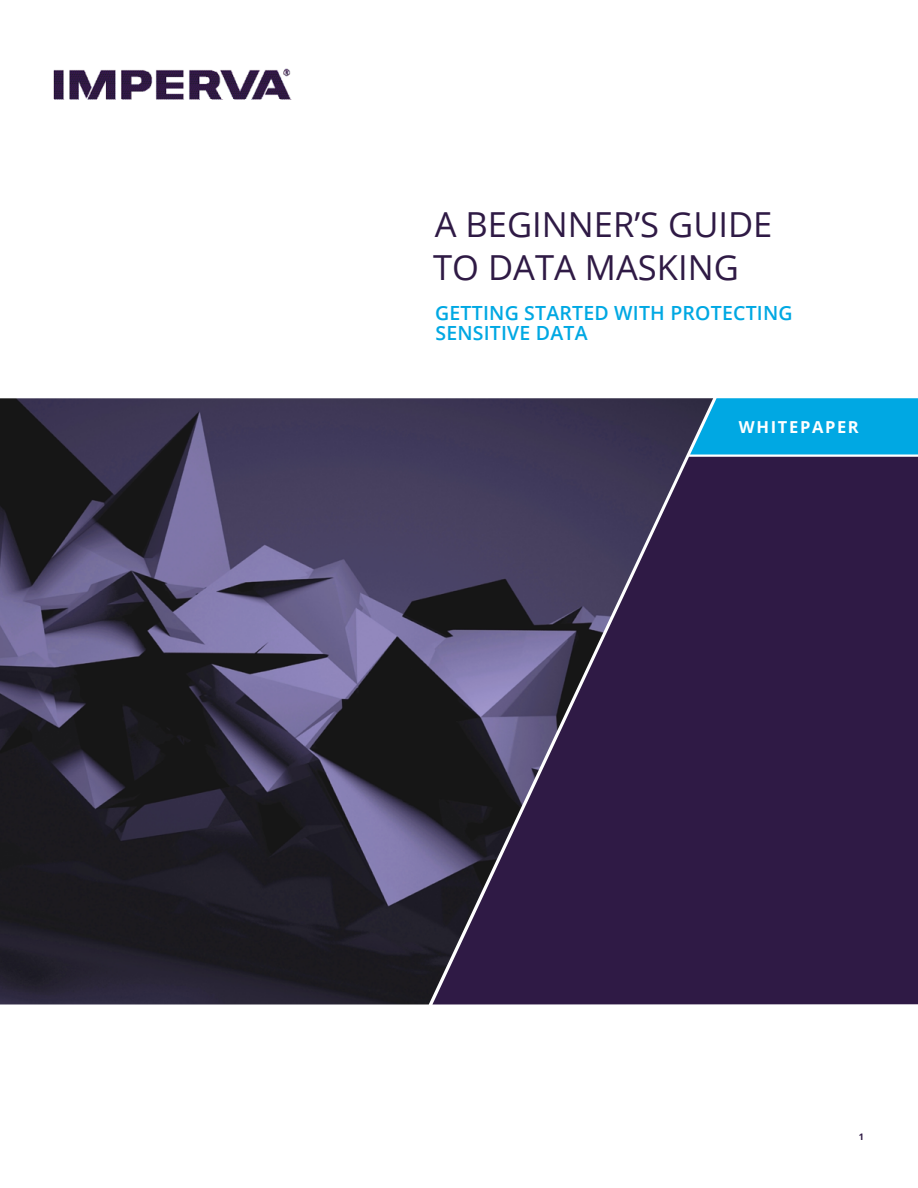
<style>
.page{position:relative;width:918px;height:1188px;background:#fff}
.page>*{position:absolute;margin:0;border:0;box-sizing:border-box;transform-origin:0 0}
.t1{font:34.5px/43.5px "Open Sans";color:#2f1a45}
.t2{font:600 19.5px/19.5px "Open Sans";letter-spacing:.01em;color:#00a8e3}
.t3{font:700 16.5px "Open Sans";letter-spacing:.1em;color:#fff}
.t4{font:700 9px "Open Sans";color:#2f1a45}
</style>
<div class="page">
<img style="left:53px;top:68px;width:239px;height:32px">
<img style="left:0;top:398px;width:713px;height:607px">
<svg style="left:690px;top:398px;width:228px;height:57px;background:#09a4dc"></svg>
<svg style="left:432px;top:457px;width:486px;height:548px;background:#35244a"></svg>
<h1 class="t1" style="left:433px;top:202px;width:341px">A BEGINNER’S GUIDE<br>TO DATA MASKING</h1>
<p class="t2" style="left:435px;top:303px;width:359px">GETTING STARTED WITH PROTECTING<br>SENSITIVE DATA</p>
<p class="t3" style="left:739px;top:415px;width:121px">WHITEPAPER</p>
<p class="t4" style="left:859px;top:1131px;width:7px">1</p>
</div>
